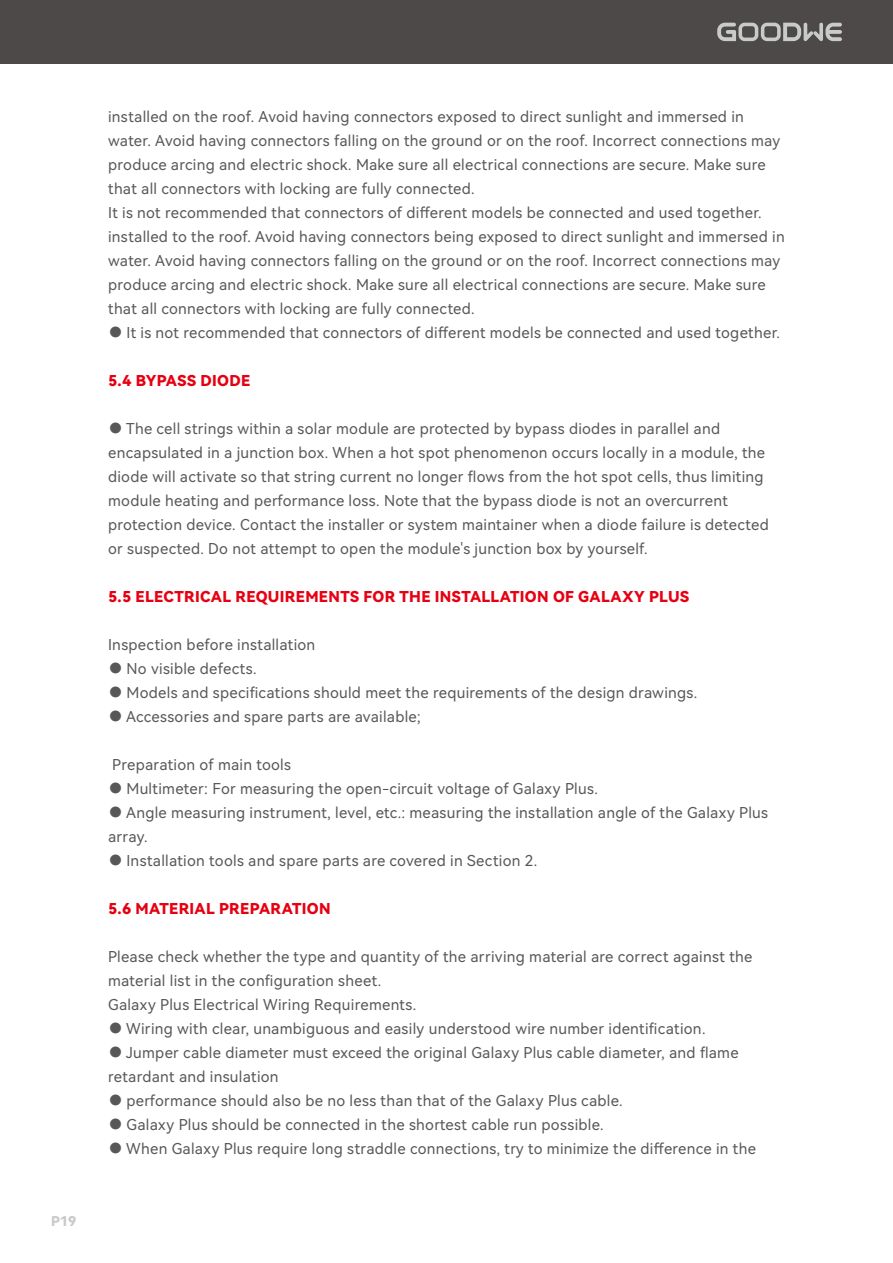
<style>
.page{position:relative;width:893px;height:1263px;background:#fff}
.page>*{position:absolute;margin:0;border:0;box-sizing:border-box;transform-origin:0 0}
.正文{font:15px/24px "Harmony OS Sans SC";letter-spacing:.02em;color:#595757}
.小标题{font:15px "Harmony OS Sans SC Black";letter-spacing:.02em;color:#e60012}
.t1{font:13.5px "Harmony OS Sans SC Black";color:#c9caca}
</style>
<div class="page">
<div style="left:0;top:0;width:893px;height:64px;background:#4c4948"></div>
<svg style="left:717px;top:23px;width:125px;height:18px"></svg>
<p class="t1" style="left:51px;top:1212px;width:27px">P19</p>
<p class="正文" style="left:108px;top:104px;width:674px">installed on the roof. Avoid having connectors exposed to direct sunlight and immersed in water. Avoid having connectors falling on the ground or on the roof. Incorrect connections may produce arcing and electric shock. Make sure all electrical connections are secure. Make sure that all connectors with locking are fully connected.</p>
<p class="正文" style="left:108px;top:200px;width:678px">It is not recommended that connectors of different models be connected and used together. installed to the roof. Avoid having connectors being exposed to direct sunlight and immersed in water. Avoid having connectors falling on the ground or on the roof. Incorrect connections may produce arcing and electric shock. Make sure all electrical connections are secure. Make sure that all connectors with locking are fully connected.</p>
<p class="正文" style="left:108px;top:320px;width:673px">● It is not recommended that connectors of different models be connected and used together.</p>
<p class="小标题" style="left:108px;top:370px;width:144px">5.4 BYPASS DIODE</p>
<p class="正文" style="left:108px;top:416px;width:662px">● The cell strings within a solar module are protected by bypass diodes in parallel and encapsulated in a junction box. When a hot spot phenomenon occurs locally in a module, the diode will activate so that string current no longer flows from the hot spot cells, thus limiting module heating and performance loss. Note that the bypass diode is not an overcurrent protection device. Contact the installer or system maintainer when a diode failure is detected or suspected. Do not attempt to open the module's junction box by yourself.</p>
<p class="小标题" style="left:108px;top:586px;width:582px">5.5 ELECTRICAL REQUIREMENTS FOR THE INSTALLATION OF GALAXY PLUS</p>
<p class="正文" style="left:108px;top:632px;width:209px">Inspection before installation</p>
<p class="正文" style="left:108px;top:656px;width:150px">● No visible defects.</p>
<p class="正文" style="left:108px;top:680px;width:591px">● Models and specifications should meet the requirements of the design drawings.</p>
<p class="正文" style="left:108px;top:704px;width:314px">● Accessories and spare parts are available;</p>
<p class="正文" style="left:112px;top:752px;width:180px">Preparation of main tools</p>
<p class="正文" style="left:108px;top:776px;width:491px">● Multimeter: For measuring the open-circuit voltage of Galaxy Plus.</p>
<p class="正文" style="left:108px;top:800px;width:661px">● Angle measuring instrument, level, etc.: measuring the installation angle of the Galaxy Plus array.</p>
<p class="正文" style="left:108px;top:848px;width:430px">● Installation tools and spare parts are covered in Section 2.</p>
<p class="小标题" style="left:108px;top:898px;width:224px">5.6 MATERIAL PREPARATION</p>
<p class="正文" style="left:108px;top:944px;width:646px">Please check whether the type and quantity of the arriving material are correct against the material list in the configuration sheet.</p>
<p class="正文" style="left:108px;top:992px;width:310px">Galaxy Plus Electrical Wiring Requirements.</p>
<p class="正文" style="left:108px;top:1016px;width:599px">● Wiring with clear, unambiguous and easily understood wire number identification.</p>
<p class="正文" style="left:108px;top:1040px;width:632px">● Jumper cable diameter must exceed the original Galaxy Plus cable diameter, and flame retardant and insulation</p>
<p class="正文" style="left:108px;top:1088px;width:516px">● performance should also be no less than that of the Galaxy Plus cable.</p>
<p class="正文" style="left:108px;top:1112px;width:497px">● Galaxy Plus should be connected in the shortest cable run possible.</p>
<p class="正文" style="left:108px;top:1136px;width:649px">● When Galaxy Plus require long straddle connections, try to minimize the difference in the</p>
</div>
